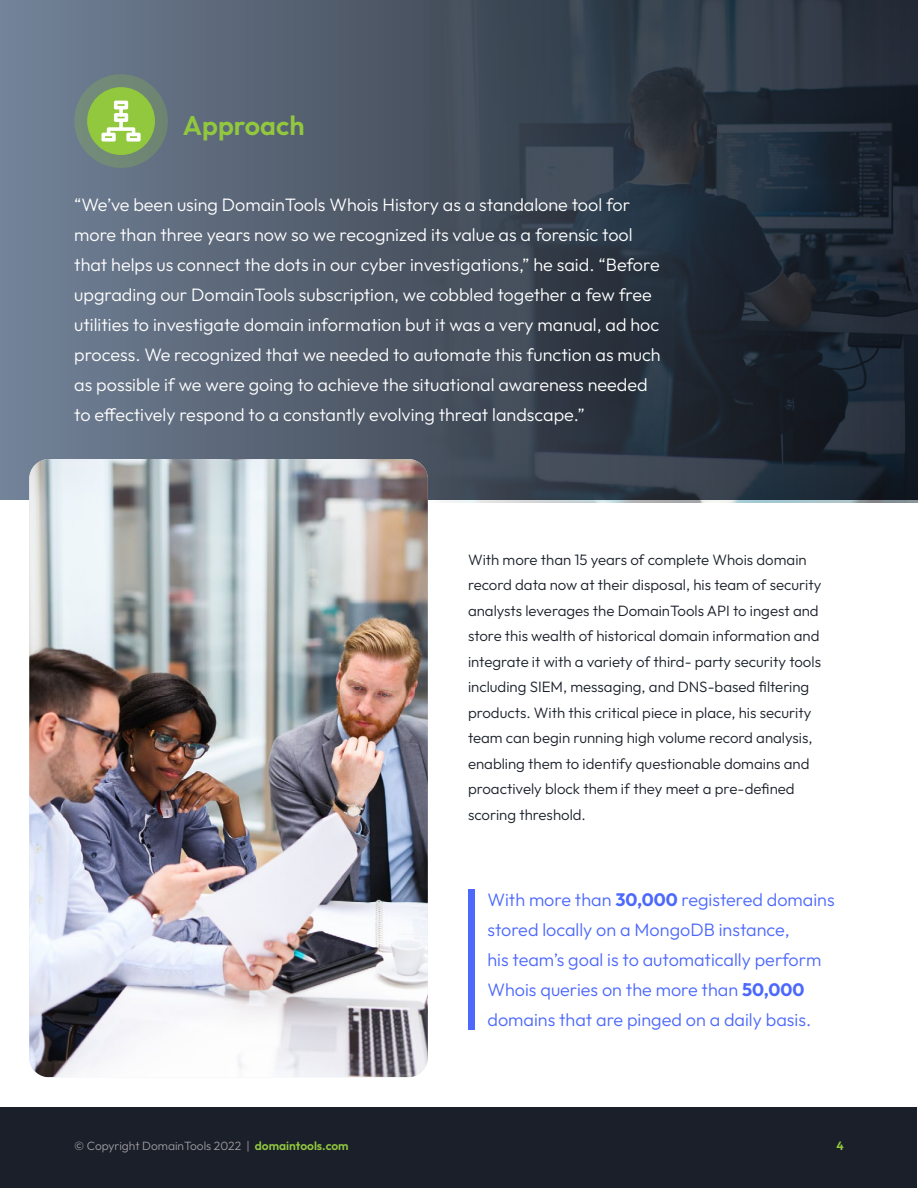
<style>
.page{position:relative;width:918px;height:1188px;background:#fff}
.page>*{position:absolute;margin:0;border:0;box-sizing:border-box;transform-origin:0 0}
.t1{font:600 27px "Outfit";color:#92c83e}
.t2{font:300 18px/30px "Outfit";color:#fff}
.t3{font:300 18px/30px "Outfit";color:#4c68fd}
.t4{font:300 15px/25.5px "Outfit";color:#1a1f29}
.t5{font:300 12px "Outfit";color:#9f9da2}
.t6{font:600 12px "Outfit";color:#92c83e}
.s1{font-weight:700}
.s2{font-weight:600;color:#92c83e}
</style>
<div class="page">
<svg style="left:0;top:0;width:421px;height:499px;background:#5d6a7c"></svg>
<img style="left:421px;top:0;width:497px;height:502px">
<div style="left:74px;top:74px;width:94px;height:94px;background:#718876;border-radius:50%"></div>
<div style="left:87px;top:87px;width:68px;height:68px;background:#92c83e;border-radius:50%"></div>
<svg style="left:101px;top:101px;width:40px;height:41px"></svg>
<div style="left:0;top:1107px;width:917px;height:81px;background:#1a1f29"></div>
<div style="left:468px;top:889px;width:6px;height:140px;background:#4c68fd"></div>
<img style="left:29px;top:459px;width:399px;height:618px">
<h1 class="t1" style="left:183px;top:115px;width:123px">Approach</h1>
<p class="t2" style="left:74px;top:191px;width:588px">“We’ve been using DomainTools Whois History as a standalone tool for more than three years now so we recognized its value as a forensic tool that helps us connect the dots in our cyber investigations,” he said. “Before upgrading our DomainTools subscription, we cobbled together a few free utilities to investigate domain information but it was a very manual, ad hoc process. We recognized that we needed to automate this function as much as possible if we were going to achieve the situational awareness needed to effectively respond to a constantly evolving threat landscape.”</p>
<p class="t4" style="left:468px;top:548px;width:355px">With more than 15 years of complete Whois domain record data now at their disposal, his team of security analysts leverages the DomainTools API to ingest and store this wealth of historical domain information and integrate it with a variety of third- party security tools including SIEM, messaging, and DNS-based filtering products. With this critical piece in place, his security team can begin running high volume record analysis, enabling them to identify questionable domains and proactively block them if they meet a pre-defined scoring threshold.</p>
<p class="t3" style="left:488px;top:886px;width:349px">With more than <span class="s1">30,000</span> registered domains stored locally on a MongoDB instance,<br>his team’s goal is to automatically perform Whois queries on the more than <span class="s1">50,000 </span>domains that are pinged on a daily basis.</p>
<p class="t5" style="left:74px;top:1140px;width:276px">© Copyright DomainTools 2022 | <span class="s2">domaintools.com</span></p>
<p class="t6" style="left:837px;top:1141px;width:9px">4</p>
</div>
